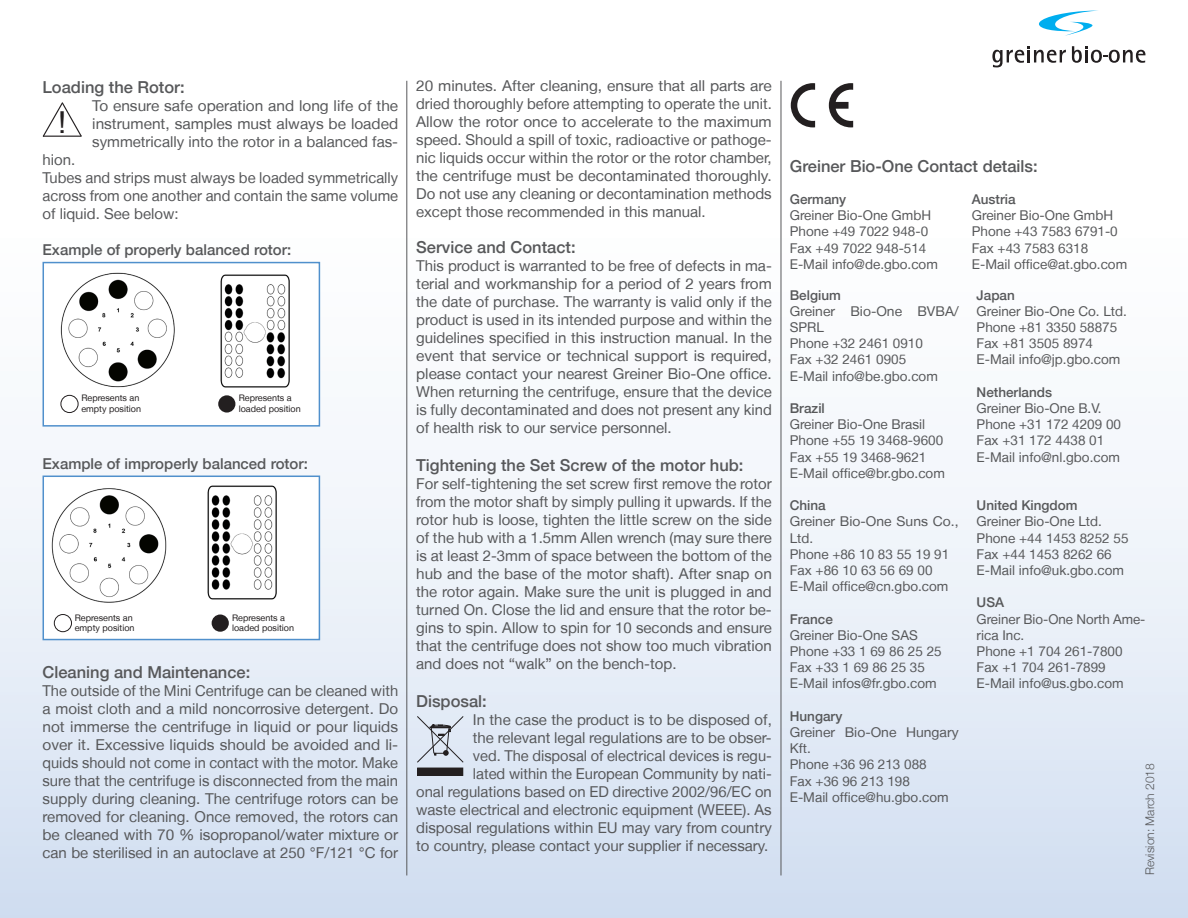
<style>
.page{position:relative;width:1188px;height:918px;background:#fff}
.page>*{position:absolute;margin:0;border:0;box-sizing:border-box;transform-origin:0 0}
.t1{font:500 16.5px "Helvetica Neue LT";color:#57585a}
.t2{font:15px/18px "Helvetica Neue LT";color:#57585a;text-align:justify}
.t3{font:500 15px "Helvetica Neue LT";color:#57585a}
.t4{font:13.5px/16.2px "Helvetica Neue LT";color:#57585a}
.t5{font:500 13.5px "Helvetica Neue LT";color:#57585a}
.t6{font:300 12px "Helvetica Neue LT";color:#57585a}
.t7{font:9px/10.8px "Helvetica Neue LT";color:#231f20}
</style>
<div class="page">
<div style="left:0;top:0;width:1188px;height:918px;background:linear-gradient(to bottom,#fff,#d7e2f2)"></div>
<svg style="left:1039px;top:11px;width:60px;height:25px"></svg>
<svg style="left:992px;top:46px;width:74px;height:21px"></svg>
<svg style="left:1072px;top:46px;width:73px;height:17px"></svg>
<div style="left:43px;top:262px;width:277px;height:165px;background:#fff;border:2px solid #5090cc"></div>
<img style="left:60px;top:272px;width:115px;height:116px">
<img style="left:220px;top:274px;width:70px;height:114px">
<div style="left:61px;top:395px;width:17px;height:18px;border:1px solid #231f20;border-radius:50%"></div>
<div style="left:218px;top:395px;width:17px;height:18px;background:#231f20;border-radius:50%"></div>
<div style="left:43px;top:476px;width:277px;height:164px;background:#fff;border:2px solid #5090cc"></div>
<div style="left:54px;top:614px;width:18px;height:18px;border:1px solid #231f20;border-radius:50%"></div>
<div style="left:212px;top:615px;width:17px;height:17px;background:#231f20;border-radius:50%"></div>
<img style="left:51px;top:488px;width:116px;height:115px">
<img style="left:207px;top:485px;width:70px;height:115px">
<hr style="left:406px;top:81px;width:1px;height:794px;background:#57585a">
<hr style="left:781px;top:81px;width:1px;height:794px;background:#57585a">
<div style="left:418px;top:768px;width:45px;height:7px;background:#231f20"></div>
<svg style="left:417px;top:716px;width:47px;height:47px;background:#c6cdd8"></svg>
<svg style="left:791px;top:83px;width:24px;height:44px"></svg>
<svg style="left:829px;top:83px;width:24px;height:44px"></svg>
<svg style="left:42px;top:101px;width:41px;height:37px"></svg>
<p class="t1" style="left:43px;top:77px;width:144px">Loading the Rotor:</p>
<p class="t2" style="left:92px;top:96px;width:307px">To ensure safe operation and long life of the instrument, samples must always be loaded symmetrically into the rotor in a balanced fas-</p>
<p class="t2" style="left:43px;top:150px;width:357px;text-align:left">hion.<br>Tubes and strips must always be loaded symmetrically across from one another and contain the same volume of liquid. See below:</p>
<p class="t3" style="left:43px;top:240px;width:250px">Example of properly balanced rotor:</p>
<p class="t7" style="left:81px;top:393px;width:61px">Represents an empty position</p>
<p class="t7" style="left:239px;top:393px;width:64px">Represents a loaded position</p>
<p class="t3" style="left:43px;top:454px;width:267px">Example of improperly balanced rotor:</p>
<p class="t7" style="left:75px;top:612px;width:61px">Represents an empty position</p>
<p class="t7" style="left:232px;top:612px;width:64px">Represents a loaded position</p>
<p class="t1" style="left:43px;top:662px;width:209px">Cleaning and Maintenance:</p>
<p class="t2" style="left:43px;top:681px;width:357px">The outside of the Mini Centrifuge can be cleaned with a moist cloth and a mild noncorrosive detergent. Do not immerse the centrifuge in liquid or pour liquids over it. Excessive liquids should be avoided and li&shy;quids should not come in contact with the motor. Make sure that the centrifuge is disconnected from the main supply during cleaning. The centrifuge rotors can be removed for cleaning. Once removed, the rotors can be cleaned with 70 % isopropanol/water mixture or can be sterilised in an autoclave at 250 °F/121 °C for</p>
<p class="t2" style="left:416px;top:77px;width:357px">20 minutes. After cleaning, ensure that all parts are dried thoroughly before attempting to operate the unit.<br>Allow the rotor once to accelerate to the maximum speed. Should a spill of toxic, radioactive or pathoge&shy;nic liquids occur within the rotor or the rotor chamber, the centrifuge must be decontaminated thoroughly.<br>Do not use any cleaning or decontamination methods except those recommended in this manual.</p>
<p class="t1" style="left:416px;top:238px;width:161px">Service and Contact:</p>
<p class="t2" style="left:416px;top:257px;width:357px">This product is warranted to be free of defects in ma&shy;terial and workmanship for a period of 2 years from the date of purchase. The warranty is valid only if the product is used in its intended purpose and within the guidelines specified in this instruction manual. In the event that service or technical support is required, please contact your nearest Greiner Bio-One office.<br>When returning the centrifuge, ensure that the device is fully decontaminated and does not present any kind of health risk to our service personnel.</p>
<p class="t1" style="left:416px;top:456px;width:329px">Tightening the Set Screw of the motor hub:</p>
<p class="t2" style="left:416px;top:475px;width:357px">For self-tightening the set screw first remove the rotor from the motor shaft by simply pulling it upwards. If the rotor hub is loose, tighten the little screw on the side of the hub with a 1.5mm Allen wrench (may sure there is at least 2-3mm of space between the bottom of the hub and the base of the motor shaft). After snap on the rotor again. Make sure the unit is plugged in and turned On. Close the lid and ensure that the rotor be&shy;gins to spin. Allow to spin for 10 seconds and ensure that the centrifuge does not show too much vibration and does not “walk” on the bench-top.</p>
<p class="t1" style="left:416px;top:691px;width:72px">Disposal:</p>
<p class="t2" style="left:416px;top:711px;width:357px;text-align:right">In the case the product is to be disposed of,<br>the relevant legal regulations are to be obser-<br>ved. The disposal of electrical devices is regu-<br>lated within the European Community by nati-<br>onal regulations based on ED directive 2002/96/EC on waste electrical and electronic equipment (WEEE). As disposal regulations within EU may vary from country to country, please contact your supplier if necessary.</p>
<p class="t1" style="left:790px;top:156px;width:249px">Greiner Bio-One Contact details:</p>
<p class="t5" style="left:790px;top:191px;width:58px">Germany</p>
<p class="t4" style="left:790px;top:207px;width:150px">Greiner Bio-One GmbH<br>Phone +49 7022 948-0<br>Fax +49 7022 948-514<br>E-Mail info@de.gbo.com</p>
<p class="t5" style="left:790px;top:287px;width:53px">Belgium</p>
<p class="t4" style="left:790px;top:303px;width:170px">Greiner Bio-One BVBA/<br>SPRL<br>Phone +32 2461 0910<br>Fax +32 2461 0905<br>E-Mail info@be.gbo.com</p>
<p class="t5" style="left:790px;top:400px;width:37px">Brazil</p>
<p class="t4" style="left:790px;top:416px;width:157px">Greiner Bio-One Brasil<br>Phone +55 19 3468-9600<br>Fax +55 19 3468-9621<br>E-Mail office@br.gbo.com</p>
<p class="t5" style="left:790px;top:497px;width:38px">China</p>
<p class="t4" style="left:790px;top:513px;width:170px">Greiner Bio-One Suns Co.,<br>Ltd.<br>Phone +86 10 83 55 19 91<br>Fax +86 10 63 56 69 00<br>E-Mail office@cn.gbo.com</p>
<p class="t5" style="left:790px;top:611px;width:45px">France</p>
<p class="t4" style="left:790px;top:627px;width:153px">Greiner Bio-One SAS<br>Phone +33 1 69 86 25 25<br>Fax +33 1 69 86 25 35<br>E-Mail infos@fr.gbo.com</p>
<p class="t5" style="left:790px;top:708px;width:54px">Hungary</p>
<p class="t4" style="left:790px;top:724px;width:170px">Greiner Bio-One Hungary<br>Kft.<br>Phone +36 96 213 088<br>Fax +36 96 213 198<br>E-Mail office@hu.gbo.com</p>
<p class="t5" style="left:972px;top:191px;width:45px">Austria</p>
<p class="t4" style="left:972px;top:207px;width:157px">Greiner Bio-One GmbH<br>Phone +43 7583 6791-0<br>Fax +43 7583 6318<br>E-Mail office@at.gbo.com</p>
<p class="t5" style="left:977px;top:287px;width:40px">Japan</p>
<p class="t4" style="left:977px;top:303px;width:152px">Greiner Bio-One Co. Ltd.<br>Phone +81 3350 58875<br>Fax +81 3505 8974<br>E-Mail info@jp.gbo.com</p>
<p class="t5" style="left:977px;top:384px;width:77px">Netherlands</p>
<p class="t4" style="left:977px;top:400px;width:146px">Greiner Bio-One B.V.<br>Phone +31 172 4209 00<br>Fax +31 172 4438 01<br>E-Mail info@nl.gbo.com</p>
<p class="t5" style="left:977px;top:497px;width:103px">United Kingdom</p>
<p class="t4" style="left:977px;top:513px;width:153px">Greiner Bio-One Ltd.<br>Phone +44 1453 8252 55<br>Fax +44 1453 8262 66<br>E-Mail info@uk.gbo.com</p>
<p class="t5" style="left:977px;top:595px;width:29px">USA</p>
<p class="t4" style="left:977px;top:611px;width:170px">Greiner Bio-One North Ame&shy;rica Inc.<br>Phone +1 704 261-7800<br>Fax +1 704 261-7899<br>E-Mail info@us.gbo.com</p>
<p class="t6" style="left:1143px;top:875px;width:114px;rotate:-90deg">Revision: March 2018</p>
</div>
